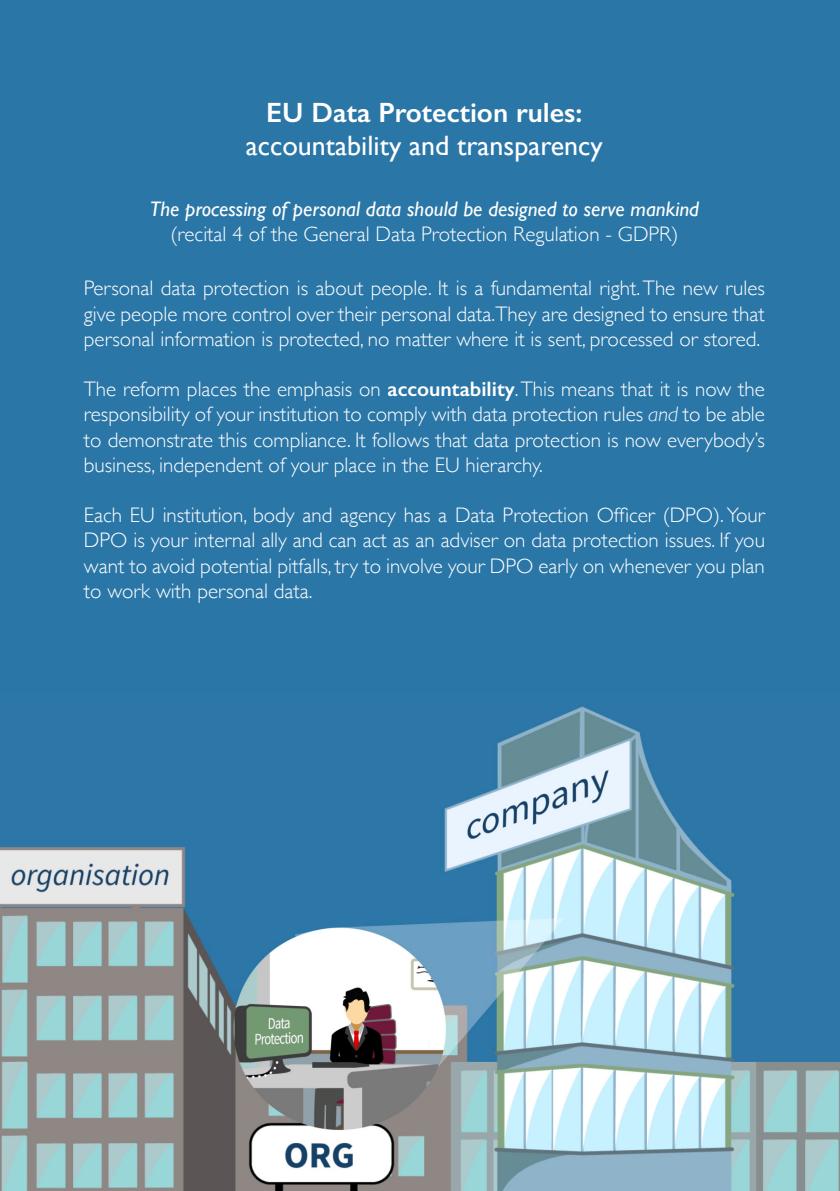
<style>
.page{position:relative;width:840px;height:1191px;background:#fff}
.page>*{position:absolute;margin:0;border:0;box-sizing:border-box;transform-origin:0 0}
.t1{font:28px "Gill Sans";color:#fff}
.t2{font:600 28px "Gill Sans";color:#fff}
.t3{font:300 21px/25.2px "Gill Sans";color:#fff;text-align:justify}
.t4{font:italic 21px "Gill Sans";color:#fff}
.s1{font-weight:600}
.s2{font-style:italic}
</style>
<div class="page">
<div style="left:0;top:0;width:839px;height:719px;background:#2a76a7"></div>
<img style="left:0;top:706px;width:839px;height:485px">
<p class="t2" style="left:266px;top:95px;width:317px">EU Data Protection rules:</p>
<p class="t1" style="left:246px;top:129px;width:358px">accountability and transparency</p>
<p class="t4" style="left:150px;top:197px;width:550px">The processing of personal data should be designed to serve mankind</p>
<p class="t3" style="left:170px;top:220px;width:509px">(recital 4 of the General Data Protection Regulation - GDPR)</p>
<p class="t3" style="left:84px;top:275px;width:682px">Personal data protection is about people. It is a fundamental right. The new rules give people more control over their personal data.They are designed to ensure that personal information is protected, no matter where it is sent, processed or stored.</p>
<p class="t3" style="left:84px;top:376px;width:682px">The reform places the emphasis on <span class="s1">accountability</span>. This means that it is now the responsibility of your institution to comply with data protection rules <span class="s2">and</span> to be able to demonstrate this compliance. It follows that data protection is now everybody’s business, independent of your place in the EU hierarchy.</p>
<p class="t3" style="left:84px;top:502px;width:682px">Each EU institution, body and agency has a Data Protection Officer (DPO). Your DPO is your internal ally and can act as an adviser on data protection issues. If you want to avoid potential pitfalls, try to involve your DPO early on whenever you plan to work with personal data.</p>
</div>
